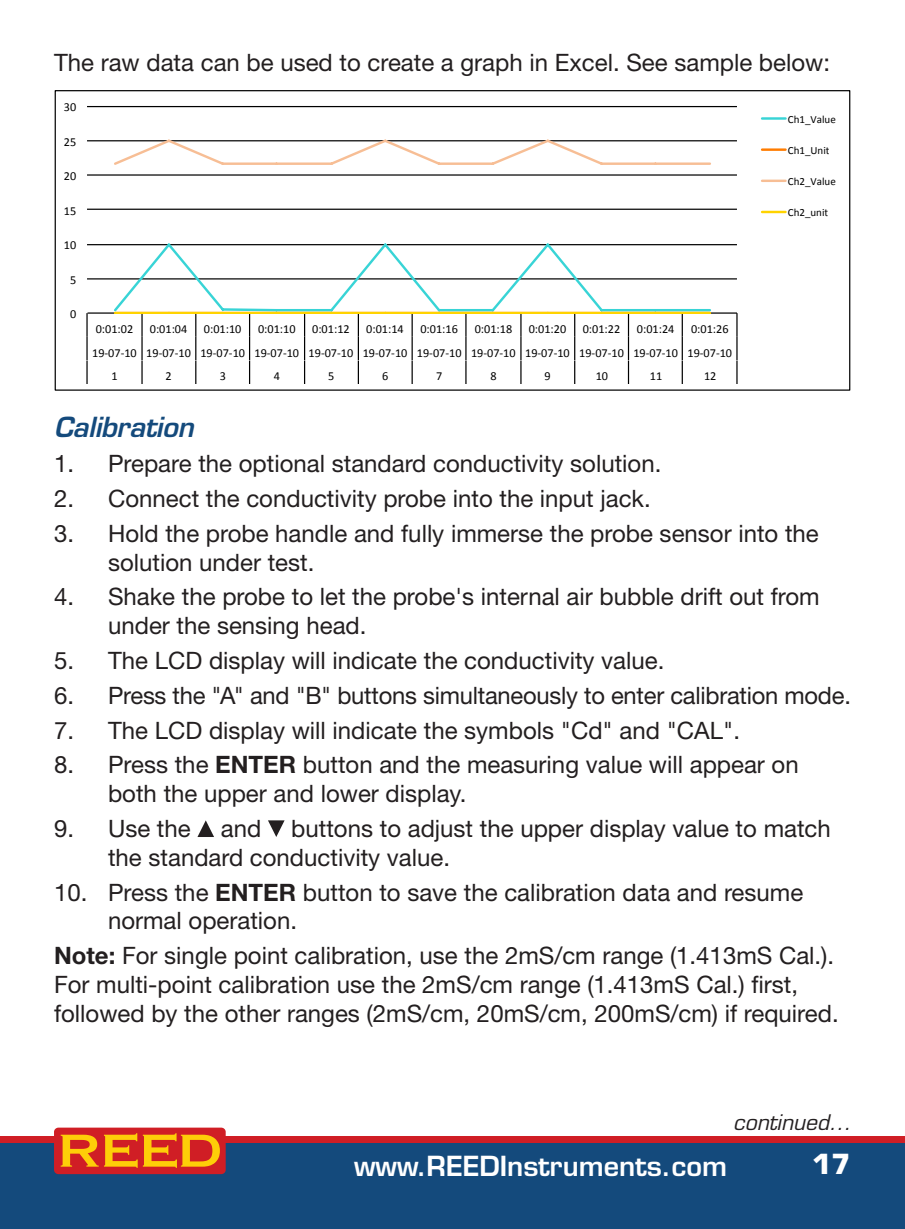
<style>
.page{position:relative;width:905px;height:1229px;background:#fff}
.page>*{position:absolute;margin:0;border:0;box-sizing:border-box;transform-origin:0 0}
.t1{font:600 27px "Eurostile LT Std";color:#fff}
.t2{font:italic 600 27px "Eurostile LT Std";letter-spacing:-.01em;color:#144a7c}
.t3{font:700 27px "Eurostile LT Std";color:#fff}
.t4{font:24px/28.8px "Helvetica Neue LT Std";color:#231f20}
.t5{font:italic 21px "Eurostile LT Std";color:#231f20}
.t6{font:12.3px "Calibri";color:#000}
.t7{font:11.1px "Calibri";color:#000}
.s1{font-weight:700}
</style>
<div class="page">
<div style="left:0;top:1137px;width:904px;height:91px;background:#144a7c"></div>
<div style="left:0;top:1136px;width:904px;height:6px;background:#d01e25"></div>
<div style="left:54px;top:1127px;width:172px;height:47px;background:#d01e25;border-radius:4px"></div>
<svg style="left:61px;top:1133px;width:159px;height:34px"></svg>
<hr style="left:87px;top:278px;width:650px;height:1px;background:#000">
<hr style="left:87px;top:244px;width:650px;height:1px;background:#000">
<hr style="left:87px;top:209px;width:650px;height:1px;background:#000">
<hr style="left:87px;top:174px;width:650px;height:2px;background:#000">
<hr style="left:87px;top:140px;width:650px;height:1px;background:#000">
<hr style="left:87px;top:106px;width:650px;height:1px;background:#000">
<hr style="left:87px;top:312px;width:650px;height:2px;background:#000">
<hr style="left:86px;top:313px;width:2px;height:23px;background:#000">
<hr style="left:86px;top:336px;width:2px;height:24px;background:#000">
<hr style="left:86px;top:361px;width:2px;height:23px;background:#000">
<svg style="left:736px;top:313px;width:1px;height:71px"></svg>
<svg style="left:112px;top:243px;width:600px;height:141px"></svg>
<svg style="left:112px;top:139px;width:600px;height:26px"></svg>
<hr style="left:115px;top:312px;width:54px;height:1px;background:#ffd300">
<hr style="left:169px;top:312px;width:54px;height:1px;background:#ffd300">
<hr style="left:223px;top:312px;width:53px;height:1px;background:#ffd300">
<hr style="left:276px;top:312px;width:55px;height:1px;background:#ffd300">
<hr style="left:331px;top:312px;width:54px;height:1px;background:#ffd300">
<hr style="left:385px;top:312px;width:54px;height:1px;background:#ffd300">
<hr style="left:439px;top:312px;width:54px;height:1px;background:#ffd300">
<hr style="left:493px;top:312px;width:55px;height:1px;background:#ffd300">
<hr style="left:548px;top:312px;width:53px;height:1px;background:#ffd300">
<hr style="left:601px;top:312px;width:54px;height:1px;background:#ffd300">
<hr style="left:655px;top:312px;width:55px;height:1px;background:#ffd300">
<hr style="left:762px;top:117px;width:23px;height:3px;background:#38d4d6">
<hr style="left:762px;top:148px;width:23px;height:3px;background:#ff7c00">
<hr style="left:762px;top:180px;width:23px;height:2px;background:#f7be95">
<hr style="left:762px;top:211px;width:23px;height:2px;background:#ffd300">
<svg style="left:197px;top:820px;width:17px;height:17px"></svg>
<svg style="left:268px;top:820px;width:16px;height:17px"></svg>
<p class="t4" style="left:54px;top:48px;width:777px">The raw data can be used to create a graph in Excel. See sample below:</p>
<p class="t6" style="left:64px;top:100px;width:14px">30</p>
<p class="t6" style="left:64px;top:134px;width:14px">25</p>
<p class="t6" style="left:64px;top:168px;width:14px">20</p>
<p class="t6" style="left:64px;top:203px;width:14px">15</p>
<p class="t6" style="left:64px;top:237px;width:14px">10</p>
<p class="t6" style="left:70px;top:272px;width:8px">5</p>
<p class="t6" style="left:70px;top:306px;width:8px">0</p>
<p class="t6" style="left:96px;top:321px;width:39px">0:01:02</p>
<p class="t6" style="left:150px;top:321px;width:39px">0:01:04</p>
<p class="t6" style="left:204px;top:321px;width:39px">0:01:10</p>
<p class="t6" style="left:258px;top:321px;width:39px">0:01:10</p>
<p class="t6" style="left:312px;top:321px;width:39px">0:01:12</p>
<p class="t6" style="left:366px;top:321px;width:39px">0:01:14</p>
<p class="t6" style="left:420px;top:321px;width:39px">0:01:16</p>
<p class="t6" style="left:474px;top:321px;width:39px">0:01:18</p>
<p class="t6" style="left:528px;top:321px;width:39px">0:01:20</p>
<p class="t6" style="left:582px;top:321px;width:39px">0:01:22</p>
<p class="t6" style="left:637px;top:321px;width:39px">0:01:24</p>
<p class="t6" style="left:691px;top:321px;width:39px">0:01:26</p>
<p class="t6" style="left:92px;top:345px;width:641px">19--‐07--‐10 19--‐07--‐10 19--‐07--‐10 19--‐07--‐10 19--‐07--‐10 19--‐07--‐10 19--‐07--‐10 19--‐07--‐10 19--‐07--‐10 19--‐07--‐10 19--‐07--‐10 19--‐07--‐10</p>
<p class="t6" style="left:111px;top:368px;width:8px">1</p>
<p class="t6" style="left:166px;top:368px;width:8px">2</p>
<p class="t6" style="left:220px;top:368px;width:8px">3</p>
<p class="t6" style="left:274px;top:368px;width:8px">4</p>
<p class="t6" style="left:328px;top:368px;width:8px">5</p>
<p class="t6" style="left:382px;top:368px;width:8px">6</p>
<p class="t6" style="left:436px;top:368px;width:8px">7</p>
<p class="t6" style="left:490px;top:368px;width:8px">8</p>
<p class="t6" style="left:544px;top:368px;width:8px">9</p>
<p class="t6" style="left:595px;top:368px;width:14px">10</p>
<p class="t6" style="left:650px;top:368px;width:14px">11</p>
<p class="t6" style="left:704px;top:368px;width:14px">12</p>
<p class="t7" style="left:787px;top:112px;width:49px">Ch1_Value</p>
<p class="t7" style="left:787px;top:143px;width:43px">Ch1_Unit</p>
<p class="t7" style="left:787px;top:174px;width:49px">Ch2_Value</p>
<p class="t7" style="left:787px;top:205px;width:42px">Ch2_unit</p>
<p class="t2" style="left:54px;top:410px;width:141px">Calibration</p>
<p class="t4" style="left:54px;top:449px;width:609px">1. Prepare the optional standard conductivity solution.</p>
<p class="t4" style="left:54px;top:483px;width:598px">2. Connect the conductivity probe into the input jack.</p>
<p class="t4" style="left:108px;top:518px;width:712px;text-indent:-54px">3. Hold the probe handle and fully immerse the probe sensor into the solution under test.</p>
<p class="t4" style="left:108px;top:582px;width:713px;text-indent:-54px">4. Shake the probe to let the probe's internal air bubble drift out from under the sensing head.</p>
<p class="t4" style="left:54px;top:645px;width:612px">5. The LCD display will indicate the conductivity value.</p>
<p class="t4" style="left:54px;top:680px;width:798px">6. Press the "A" and "B" buttons simultaneously to enter calibration mode.</p>
<p class="t4" style="left:54px;top:715px;width:687px">7. The LCD display will indicate the symbols "Cd" and "CAL".</p>
<p class="t4" style="left:108px;top:750px;width:692px;text-indent:-54px">8. Press the <span class="s1">ENTER</span> button and the measuring value will appear on both the upper and lower display.</p>
<p class="t4" style="left:108px;top:813px;width:724px;text-indent:-54px">9. Use the and buttons to adjust the upper display value to match the standard conductivity value.</p>
<p class="t4" style="left:108px;top:877px;width:696px;text-indent:-54px">10. Press the <span class="s1">ENTER</span> button to save the calibration data and resume normal operation.</p>
<p class="t4" style="left:54px;top:941px;width:786px"><span class="s1">Note:</span> For single point calibration, use the 2mS/cm range (1.413mS Cal.).<br>For multi-point calibration use the 2mS/cm range (1.413mS Cal.) first, followed by the other ranges (2mS/cm, 20mS/cm, 200mS/cm) if required.</p>
<p class="t5" style="left:733px;top:1110px;width:119px">continued...</p>
<p class="t1" style="left:354px;top:1148px;width:374px">www.REEDInstruments.com</p>
<p class="t3" style="left:812px;top:1147px;width:40px">17</p>
</div>
